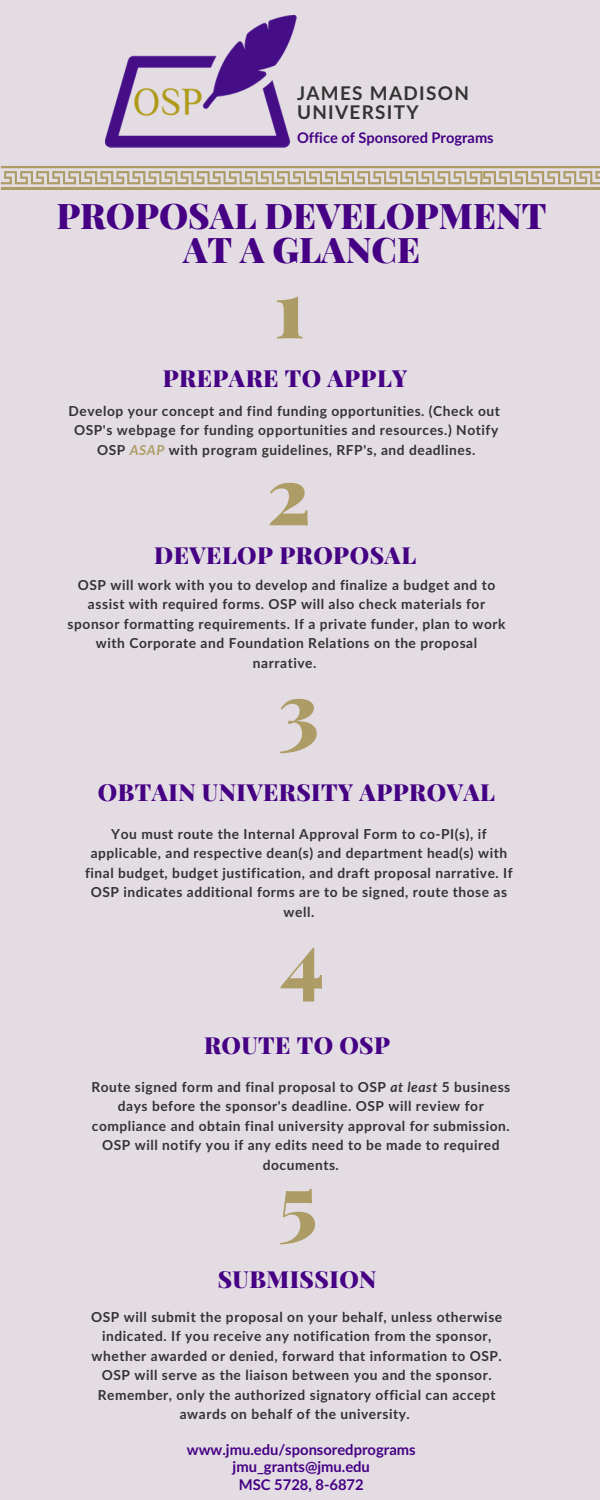
<style>
.page{position:relative;width:600px;height:1500px;background:#e3dde3}
.page>*{position:absolute;margin:0;border:0;box-sizing:border-box;transform-origin:0 0}
.t1{font:900 79.7px "Playfair Display";color:#ad9c65}
.t2{font:900 35.4px/33.8px "Playfair Display";color:#450084;text-align:center}
.t3{font:900 23.6px "Playfair Display";letter-spacing:.02em;color:#450084}
.t4{font:700 18.9px/19.5px "Lato";letter-spacing:.07em;color:#333}
.t5{font:700 14.8px/17.2px "Lato";color:#450084;text-align:center}
.t6{font:700 14.6px "Lato";color:#450084}
.t7{font:700 13.8px/19.5px "Lato";letter-spacing:.04em;color:#333;text-align:center}
.s1{font-style:italic;color:#ad9c65}
.s2{font-style:italic}
</style>
<div class="page">
<img style="left:105px;top:15px;width:191px;height:133px">
<hr style="left:1px;top:187px;width:482px;height:3px;background:#ad9c65">
<svg style="left:1px;top:166px;width:598px;height:18px"></svg>
<hr style="left:480px;top:187px;width:119px;height:3px;background:#ad9c65">
<h3 class="t4" style="left:297px;top:83px;width:173px">JAMES MADISON<br>UNIVERSITY</h3>
<p class="t6" style="left:297px;top:128px;width:198px">Office of Sponsored Programs</p>
<h2 class="t2" style="left:56px;top:197px;width:492px">PROPOSAL DEVELOPMENT<br>AT A GLANCE</h2>
<h1 class="t1" style="left:274px;top:252px;width:33px">1</h1>
<h3 class="t3" style="left:163px;top:362px;width:246px">PREPARE TO APPLY</h3>
<p class="t7" style="left:69px;top:401px;width:433px">Develop your concept and find funding opportunities. (Check out<br>OSP's webpage for funding opportunities and resources.) Notify<br>OSP <span class="s1">ASAP</span> with program guidelines, RFP's, and deadlines.</p>
<h1 class="t1" style="left:267px;top:439px;width:46px">2</h1>
<h3 class="t3" style="left:154px;top:539px;width:264px">DEVELOP PROPOSAL</h3>
<p class="t7" style="left:68px;top:575px;width:439px">OSP will work with you to develop and finalize a budget and to assist with required forms. OSP will also check materials for sponsor formatting requirements. If a private funder, plan to work with Corporate and Foundation Relations on the proposal narrative.</p>
<h1 class="t1" style="left:278px;top:655px;width:42px">3</h1>
<h3 class="t3" style="left:98px;top:775px;width:399px">OBTAIN UNIVERSITY APPROVAL</h3>
<p class="t7" style="left:85px;top:824px;width:429px">You must route the Internal Approval Form to co-PI(s), if applicable, and respective dean(s) and department head(s) with final budget, budget justification, and draft proposal narrative. If OSP indicates additional forms are to be signed, route those as well.</p>
<h1 class="t1" style="left:280px;top:904px;width:45px">4</h1>
<h3 class="t3" style="left:204px;top:1029px;width:188px">ROUTE TO OSP</h3>
<p class="t7" style="left:91px;top:1076px;width:421px">Route signed form and final proposal to OSP <span class="s2">at least</span> 5 business days before the sponsor's deadline. OSP will review for compliance and obtain final university approval for submission.<br>OSP will notify you if any edits need to be made to required documents.</p>
<h1 class="t1" style="left:278px;top:1146px;width:40px">5</h1>
<h3 class="t3" style="left:218px;top:1263px;width:160px">SUBMISSION</h3>
<p class="t7" style="left:91px;top:1307px;width:413px">OSP will submit the proposal on your behalf, unless otherwise indicated. If you receive any notification from the sponsor, whether awarded or denied, forward that information to OSP.<br>OSP will serve as the liaison between you and the sponsor.<br>Remember, only the authorized signatory official can accept awards on behalf of the university.</p>
<p class="t5" style="left:187px;top:1441px;width:230px">www.jmu.edu/sponsoredprograms jmu_grants@jmu.edu<br>MSC 5728, 8-6872</p>
</div>
